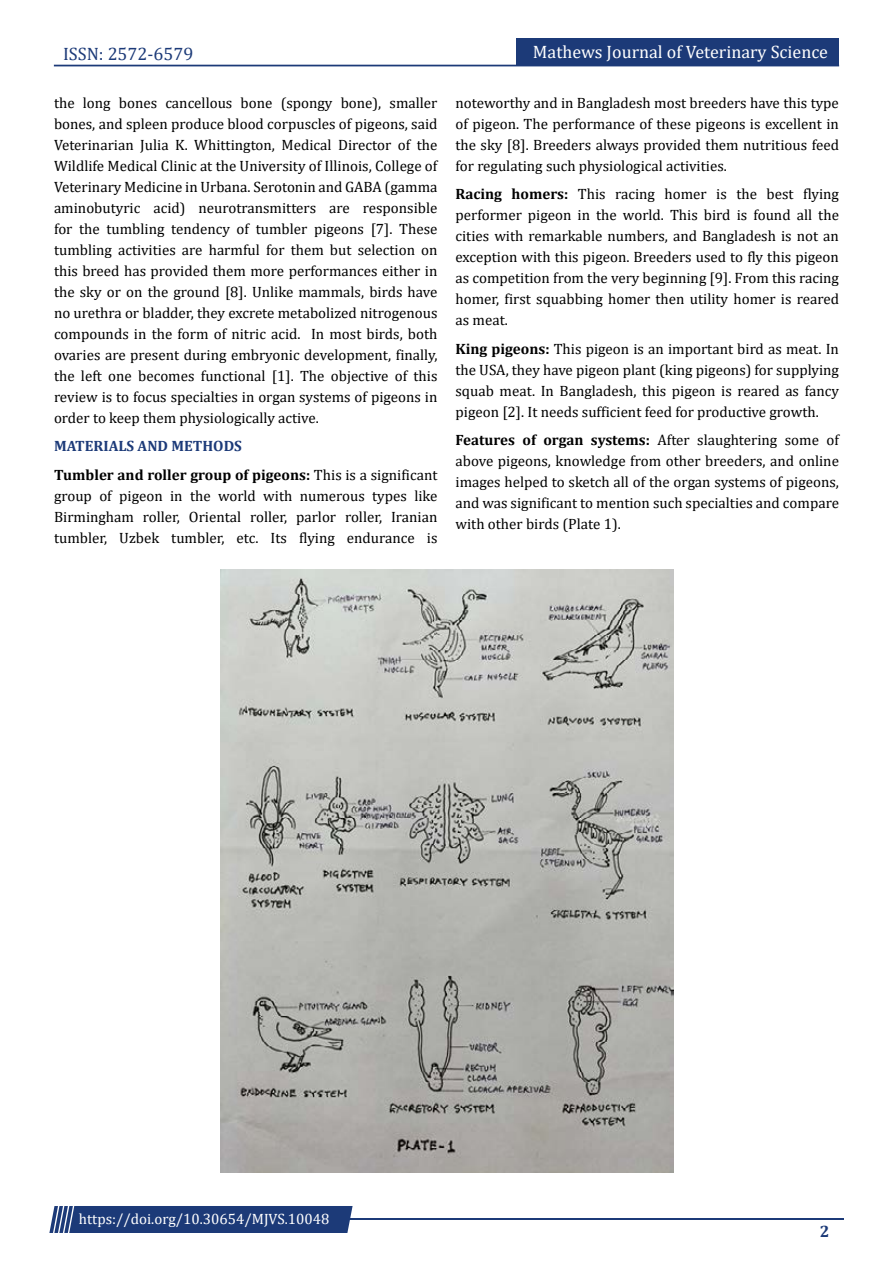
<style>
.page{position:relative;width:893px;height:1263px;background:#fff}
.page>*{position:absolute;margin:0;border:0;box-sizing:border-box;transform-origin:0 0}
.t1{font:18px "Cambria";color:#fff}
.t2{font:18px "Cambria";color:#1c3a78}
.t3{font:700 16.5px "Cambria";color:#1c3a78}
.t4{font:15px/21px "Cambria";color:#000;text-align:justify}
.t5{font:700 15px/28.5px "Cambria";color:#000}
.t6{font:15px "Cambria";color:#fff}
.s1{color:#1c3a78}
.s2{font-weight:400}
.s3{font-weight:700}
</style>
<div class="page">
<div style="left:54px;top:65px;width:785px;height:1px;border:1px solid #1c3a78"></div>
<div style="left:516px;top:39px;width:323px;height:27px;background:#1c3a78"></div>
<hr style="left:310px;top:1219px;width:534px;height:1px;background:#1c3a78">
<div style="left:49px;top:1206px;width:304px;height:27px;background:#1c3a78"></div>
<img style="left:220px;top:569px;width:453px;height:604px">
<p class="t2" style="left:63px;top:43px;width:132px">ISSN: 2572-6579</p>
<p class="t4" style="left:54px;top:92px;width:385px">the long bones cancellous bone (spongy bone), smaller bones, and spleen produce blood corpuscles of pigeons, said Veterinarian Julia K. Whittington, Medical Director of the Wildlife Medical Clinic at the University of Illinois, College of Veterinary Medicine in Urbana. Serotonin and GABA (gamma aminobutyric acid) neurotransmitters are responsible for the tumbling tendency of tumbler pigeons [7]. These tumbling activities are harmful for them but selection on this breed has provided them more performances either in the sky or on the ground [8]. Unlike mammals, birds have no urethra or bladder, they excrete metabolized nitrogenous compounds in the form of nitric acid. In most birds, both ovaries are present during embryonic development, finally, the left one becomes functional [1]. The objective of this review is to focus specialties in organ systems of pigeons in order to keep them physiologically active.</p>
<p class="t5" style="left:54px;top:431px;width:385px"><span class="s1">MATERIALS AND METHODS<br></span>Tumbler and roller group of pigeons: <span class="s2">This is a significant</span></p>
<p class="t4" style="left:54px;top:485px;width:385px">group of pigeon in the world with numerous types like Birmingham roller, Oriental roller, parlor roller, Iranian tumbler, Uzbek tumbler, etc. Its flying endurance is</p>
<p class="t1" style="left:533px;top:41px;width:297px">Mathews Journal of Veterinary Science</p>
<p class="t4" style="left:455px;top:92px;width:385px">noteworthy and in Bangladesh most breeders have this type of pigeon. The performance of these pigeons is excellent in the sky [8]. Breeders always provided them nutritious feed for regulating such physiological activities.</p>
<p class="t4" style="left:455px;top:183px;width:385px"><span class="s3">Racing homers:</span> This racing homer is the best flying performer pigeon in the world. This bird is found all the cities with remarkable numbers, and Bangladesh is not an exception with this pigeon. Breeders used to fly this pigeon as competition from the very beginning [9]. From this racing homer, first squabbing homer then utility homer is reared as meat.</p>
<p class="t4" style="left:455px;top:338px;width:385px"><span class="s3">King pigeons:</span> This pigeon is an important bird as meat. In the USA, they have pigeon plant (king pigeons) for supplying squab meat. In Bangladesh, this pigeon is reared as fancy pigeon [2]. It needs sufficient feed for productive growth.</p>
<p class="t4" style="left:455px;top:429px;width:385px"><span class="s3">Features of organ systems:</span> After slaughtering some of above pigeons, knowledge from other breeders, and online images helped to sketch all of the organ systems of pigeons, and was significant to mention such specialties and compare with other birds (Plate 1).</p>
<p class="t6" style="left:79px;top:1210px;width:252px">https://doi.org/10.30654/MJVS.10048</p>
<p class="t3" style="left:820px;top:1220px;width:11px">2</p>
</div>
